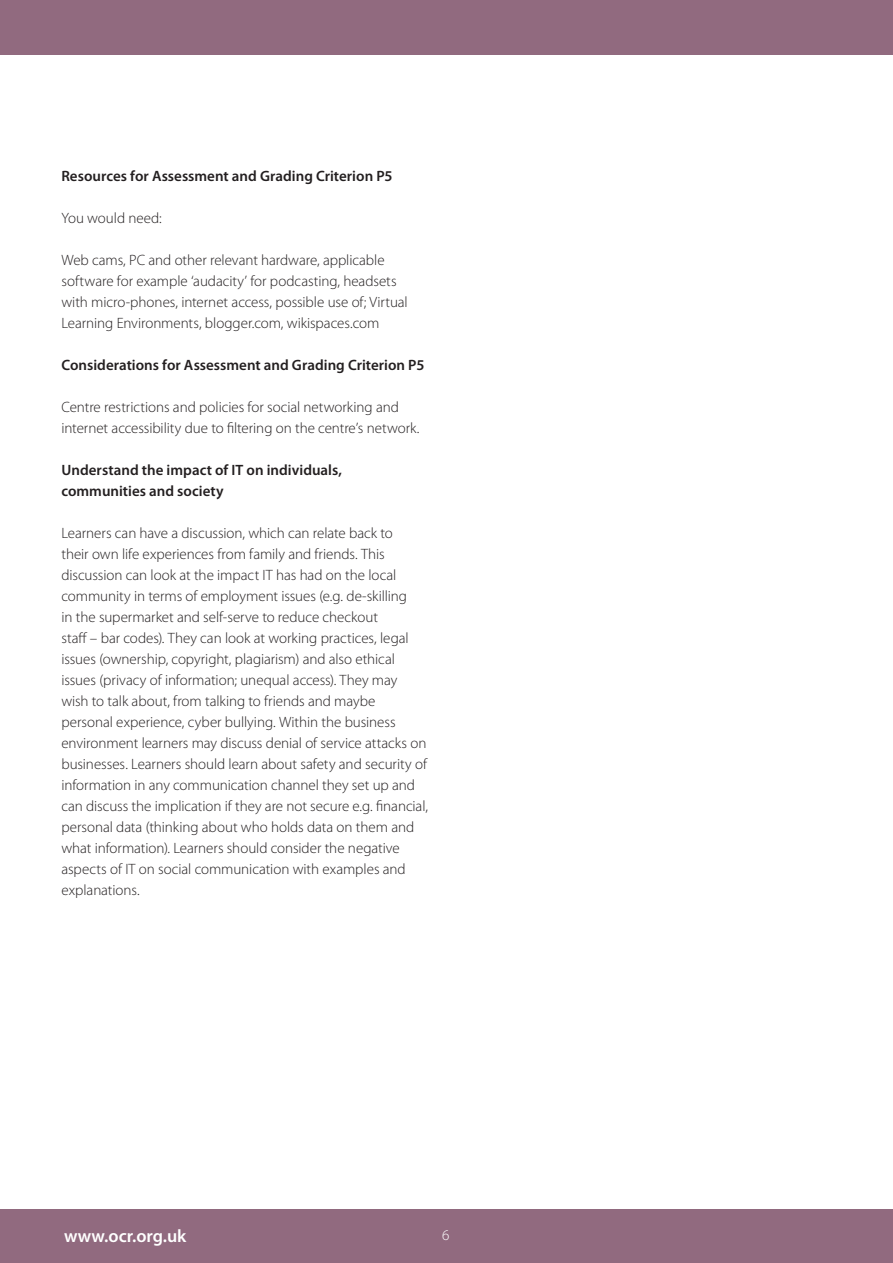
<style>
.page{position:relative;width:893px;height:1263px;background:#fff}
.page>*{position:absolute;margin:0;border:0;box-sizing:border-box;transform-origin:0 0}
.t1{font:600 18px "Myriad Pro";color:#fff}
.body{font:300 15px/21px "Myriad Pro";letter-spacing:-.005em;color:#231f20}
.body-2{font:600 15px/21px "Myriad Pro";color:#231f20}
.t2{font:300 15px "Myriad Pro";color:#fff}
</style>
<div class="page">
<div style="left:0;top:1209px;width:893px;height:54px;background:#916a7f"></div>
<div style="left:0;top:0;width:893px;height:54px;background:#916a7f"></div>
<p class="body-2" style="left:61px;top:165px;width:333px">Resources for Assessment and Grading Criterion P5</p>
<p class="body" style="left:61px;top:208px;width:102px">You would need:</p>
<p class="body" style="left:61px;top:250px;width:348px">Web cams, PC and other relevant hardware, applicable software for example ‘audacity’ for podcasting, headsets with micro-phones, internet access, possible use of; Virtual Learning Environments, blogger.com, wikispaces.com</p>
<p class="body-2" style="left:61px;top:354px;width:364px">Considerations for Assessment and Grading Criterion P5</p>
<p class="body" style="left:61px;top:397px;width:360px">Centre restrictions and policies for social networking and internet accessibility due to filtering on the centre’s network.</p>
<p class="body-2" style="left:61px;top:459px;width:282px">Understand the impact of IT on individuals, communities and society</p>
<p class="body" style="left:61px;top:523px;width:368px">Learners can have a discussion, which can relate back to<br>their own life experiences from family and friends. This discussion can look at the impact IT has had on the local community in terms of employment issues (e.g. de-skilling<br>in the supermarket and self-serve to reduce checkout<br>staff – bar codes). They can look at working practices, legal issues (ownership, copyright, plagiarism) and also ethical issues (privacy of information; unequal access). They may wish to talk about, from talking to friends and maybe personal experience, cyber bullying. Within the business environment learners may discuss denial of service attacks on businesses. Learners should learn about safety and security of information in any communication channel they set up and can discuss the implication if they are not secure e.g. financial, personal data (thinking about who holds data on them and what information). Learners should consider the negative aspects of IT on social communication with examples and explanations.</p>
<p class="t1" style="left:64px;top:1225px;width:124px">www.ocr.org.uk</p>
<p class="t2" style="left:442px;top:1226px;width:9px">6</p>
</div>
